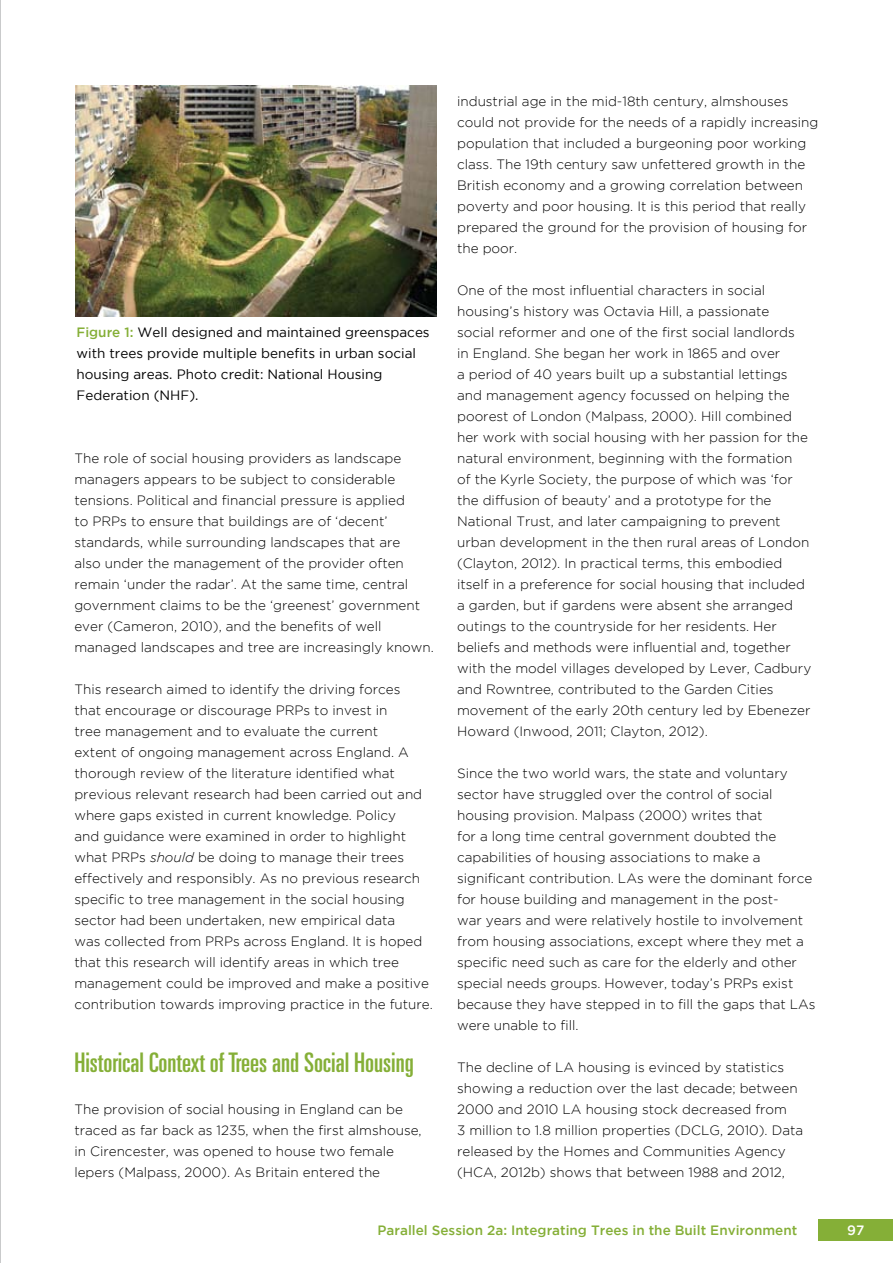
<style>
.page{position:relative;width:893px;height:1263px;background:#fff}
.page>*{position:absolute;margin:0;border:0;box-sizing:border-box;transform-origin:0 0}
.t1{font:ultra-condensed 27px "Univers";color:#85af37}
.t2{font:300 13.5px/21px "Gotham";color:#000}
.t3{font:13.5px/21px "Gotham";color:#000}
.t4{font:500 13.5px "Gotham";color:#85af37}
.t5{font:500 13.5px "Gotham";color:#fff}
.s1{font-weight:500;color:#85af37}
.s2{font-style:italic}
</style>
<div class="page">
<hr style="left:0;top:0;width:1px;height:1263px;background:#939598">
<div style="left:819px;top:1219px;width:74px;height:21px;background:#85af37"></div>
<img style="left:75px;top:85px;width:362px;height:231px">
<p class="t3" style="left:77px;top:322px;width:355px"><span class="s1">Figure 1:</span> Well designed and maintained greenspaces with trees provide multiple benefits in urban social housing areas. Photo credit: National Housing Federation (NHF).</p>
<p class="t2" style="left:74px;top:448px;width:361px">The role of social housing providers as landscape managers appears to be subject to considerable tensions. Political and financial pressure is applied<br>to PRPs to ensure that buildings are of ‘decent’ standards, while surrounding landscapes that are<br>also under the management of the provider often remain ‘under the radar’. At the same time, central government claims to be the ‘greenest’ government ever (Cameron, 2010), and the benefits of well managed landscapes and tree are increasingly known.</p>
<p class="t2" style="left:74px;top:679px;width:360px">This research aimed to identify the driving forces<br>that encourage or discourage PRPs to invest in<br>tree management and to evaluate the current<br>extent of ongoing management across England. A thorough review of the literature identified what previous relevant research had been carried out and where gaps existed in current knowledge. Policy<br>and guidance were examined in order to highlight what PRPs <span class="s2">should</span> be doing to manage their trees effectively and responsibly. As no previous research specific to tree management in the social housing sector had been undertaken, new empirical data<br>was collected from PRPs across England. It is hoped that this research will identify areas in which tree management could be improved and make a positive contribution towards improving practice in the future.</p>
<h1 class="t1" style="left:74px;top:1047px;width:341px">Historical Context of Trees and Social Housing</h1>
<p class="t2" style="left:74px;top:1099px;width:349px">The provision of social housing in England can be traced as far back as 1235, when the first almshouse, in Cirencester, was opened to house two female lepers (Malpass, 2000). As Britain entered the</p>
<p class="t2" style="left:457px;top:91px;width:363px">industrial age in the mid-18th century, almshouses could not provide for the needs of a rapidly increasing population that included a burgeoning poor working class. The 19th century saw unfettered growth in the British economy and a growing correlation between poverty and poor housing. It is this period that really prepared the ground for the provision of housing for the poor.</p>
<p class="t2" style="left:457px;top:280px;width:356px">One of the most influential characters in social housing’s history was Octavia Hill, a passionate<br>social reformer and one of the first social landlords<br>in England. She began her work in 1865 and over<br>a period of 40 years built up a substantial lettings and management agency focussed on helping the poorest of London (Malpass, 2000). Hill combined her work with social housing with her passion for the natural environment, beginning with the formation<br>of the Kyrle Society, the purpose of which was ‘for the diffusion of beauty’ and a prototype for the National Trust, and later campaigning to prevent urban development in the then rural areas of London (Clayton, 2012). In practical terms, this embodied itself in a preference for social housing that included a garden, but if gardens were absent she arranged outings to the countryside for her residents. Her beliefs and methods were influential and, together with the model villages developed by Lever, Cadbury and Rowntree, contributed to the Garden Cities movement of the early 20th century led by Ebenezer Howard (Inwood, 2011; Clayton, 2012).</p>
<p class="t2" style="left:457px;top:763px;width:360px">Since the two world wars, the state and voluntary sector have struggled over the control of social housing provision. Malpass (2000) writes that<br>for a long time central government doubted the capabilities of housing associations to make a significant contribution. LAs were the dominant force for house building and management in the post-<br>war years and were relatively hostile to involvement from housing associations, except where they met a specific need such as care for the elderly and other special needs groups. However, today’s PRPs exist because they have stepped in to fill the gaps that LAs were unable to fill.</p>
<p class="t2" style="left:457px;top:1057px;width:348px">The decline of LA housing is evinced by statistics showing a reduction over the last decade; between 2000 and 2010 LA housing stock decreased from<br>3 million to 1.8 million properties (DCLG, 2010). Data released by the Homes and Communities Agency (HCA, 2012b) shows that between 1988 and 2012,</p>
<p class="t4" style="left:378px;top:1222px;width:421px">Parallel Session 2a: Integrating Trees in the Built Environment</p>
<p class="t5" style="left:847px;top:1222px;width:19px">97</p>
</div>
